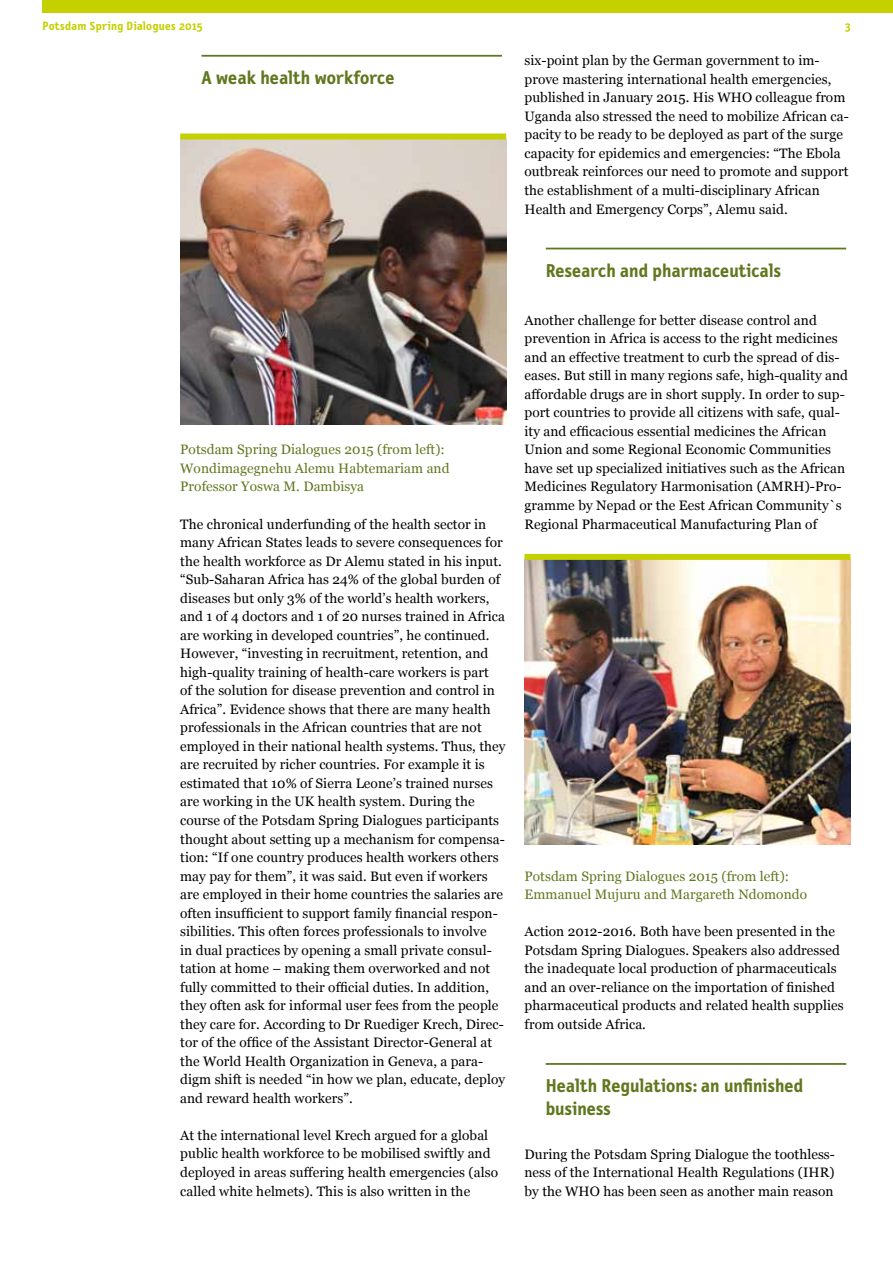
<style>
.page{position:relative;width:893px;height:1263px;background:#fff}
.page>*{position:absolute;margin:0;border:0;box-sizing:border-box;transform-origin:0 0}
.t1{font:700 18.75px/23px "Letter Gothic Text OT";letter-spacing:.005em;color:#60771e}
.t2{font:13.65px/18.5px "Georgia";letter-spacing:.005em;color:#000}
.t3{font:13.65px/18.1px "Georgia";letter-spacing:.005em;color:#60771e}
.t4{font:700 12px "Letter Gothic Text OT";letter-spacing:.02em;color:#c4d000}
</style>
<div class="page">
<div style="left:43px;top:0;width:850px;height:13px;background:#c4d000"></div>
<hr style="left:546px;top:248px;width:300px;height:1px;background:#60771e">
<hr style="left:546px;top:1063px;width:300px;height:2px;background:#60771e">
<hr style="left:201px;top:55px;width:301px;height:2px;background:#60771e">
<img style="left:180px;top:140px;width:326px;height:284px">
<div style="left:180px;top:134px;width:326px;height:6px;background:#c4d000"></div>
<img style="left:524px;top:560px;width:326px;height:285px">
<div style="left:524px;top:554px;width:326px;height:6px;background:#c4d000"></div>
<p class="t4" style="left:43px;top:18px;width:161px">Potsdam Spring Dialogues 2015</p>
<p class="t4" style="left:845px;top:18px;width:7px">3</p>
<p class="t2" style="left:524px;top:52px;width:326px">six-point plan by the German government to im&shy;prove mastering international health emergencies, published in January 2015. His WHO colleague from Uganda also stressed the need to mobilize African ca&shy;pacity to be ready to be deployed as part of the surge capacity for epidemics and emergencies: “The Ebola outbreak reinforces our need to promote and support the establishment of a multi-disciplinary African Health and Emergency Corps”, Alemu said.</p>
<h1 class="t1" style="left:201px;top:66px;width:194px">A weak health workforce</h1>
<p class="t3" style="left:180px;top:441px;width:271px">Potsdam Spring Dialogues 2015 (from left):<br>Wondimagegnehu Alemu Habtemariam and<br>Professor Yoswa M. Dambisya</p>
<p class="t2" style="left:180px;top:515px;width:327px">The chronical underfunding of the health sector in many African States leads to severe consequences for the health workforce as Dr Alemu stated in his input. “Sub-Saharan Africa has 24% of the global burden of diseases but only 3% of the world’s health workers, and 1 of 4 doctors and 1 of 20 nurses trained in Africa are working in developed countries”, he continued.<br>However, “investing in recruitment, retention, and high-quality training of health-care workers is part<br>of the solution for disease prevention and control in Africa”. Evidence shows that there are many health professionals in the African countries that are not employed in their national health systems. Thus, they are recruited by richer countries. For example it is estimated that 10% of Sierra Leone’s trained nurses are working in the UK health system. During the course of the Potsdam Spring Dialogues participants thought about setting up a mechanism for compensa&shy;tion: “If one country produces health workers others may pay for them”, it was said. But even if workers are employed in their home countries the salaries are often insufficient to support family financial respon&shy;sibilities. This often forces professionals to involve<br>in dual practices by opening a small private consul&shy;tation at home – making them overworked and not fully committed to their official duties. In addition, they often ask for informal user fees from the people they care for. According to Dr Ruediger Krech, Direc&shy;tor of the office of the Assistant Director-General at the World Health Organization in Geneva, a para&shy;digm shift is needed “in how we plan, educate, deploy and reward health workers”.</p>
<p class="t2" style="left:180px;top:1126px;width:319px">At the international level Krech argued for a global public health workforce to be mobilised swiftly and deployed in areas suffering health emergencies (also called white helmets). This is also written in the</p>
<h1 class="t1" style="left:546px;top:259px;width:237px">Research and pharmaceuticals</h1>
<p class="t2" style="left:524px;top:311px;width:325px">Another challenge for better disease control and prevention in Africa is access to the right medicines and an effective treatment to curb the spread of dis&shy;eases. But still in many regions safe, high-quality and affordable drugs are in short supply. In order to sup&shy;port countries to provide all citizens with safe, qual&shy;ity and efficacious essential medicines the African Union and some Regional Economic Communities have set up specialized initiatives such as the African Medicines Regulatory Harmonisation (AMRH)-Pro&shy;gramme by Nepad or the Eest African Community`s Regional Pharmaceutical Manufacturing Plan of</p>
<p class="t3" style="left:524px;top:867px;width:284px">Potsdam Spring Dialogues 2015 (from left):<br>Emmanuel Mujuru and Margareth Ndomondo</p>
<p class="t2" style="left:524px;top:922px;width:321px">Action 2012-2016. Both have been presented in the Potsdam Spring Dialogues. Speakers also addressed the inadequate local production of pharmaceuticals and an over-reliance on the importation of finished pharmaceutical products and related health supplies from outside Africa.</p>
<h1 class="t1" style="left:546px;top:1074px;width:259px">Health Regulations: an unfinished business</h1>
<p class="t2" style="left:524px;top:1145px;width:312px;text-align:justify">During the Potsdam Spring Dialogue the toothless&shy;ness of the International Health Regulations (IHR) by the WHO has been seen as another main reason</p>
</div>
